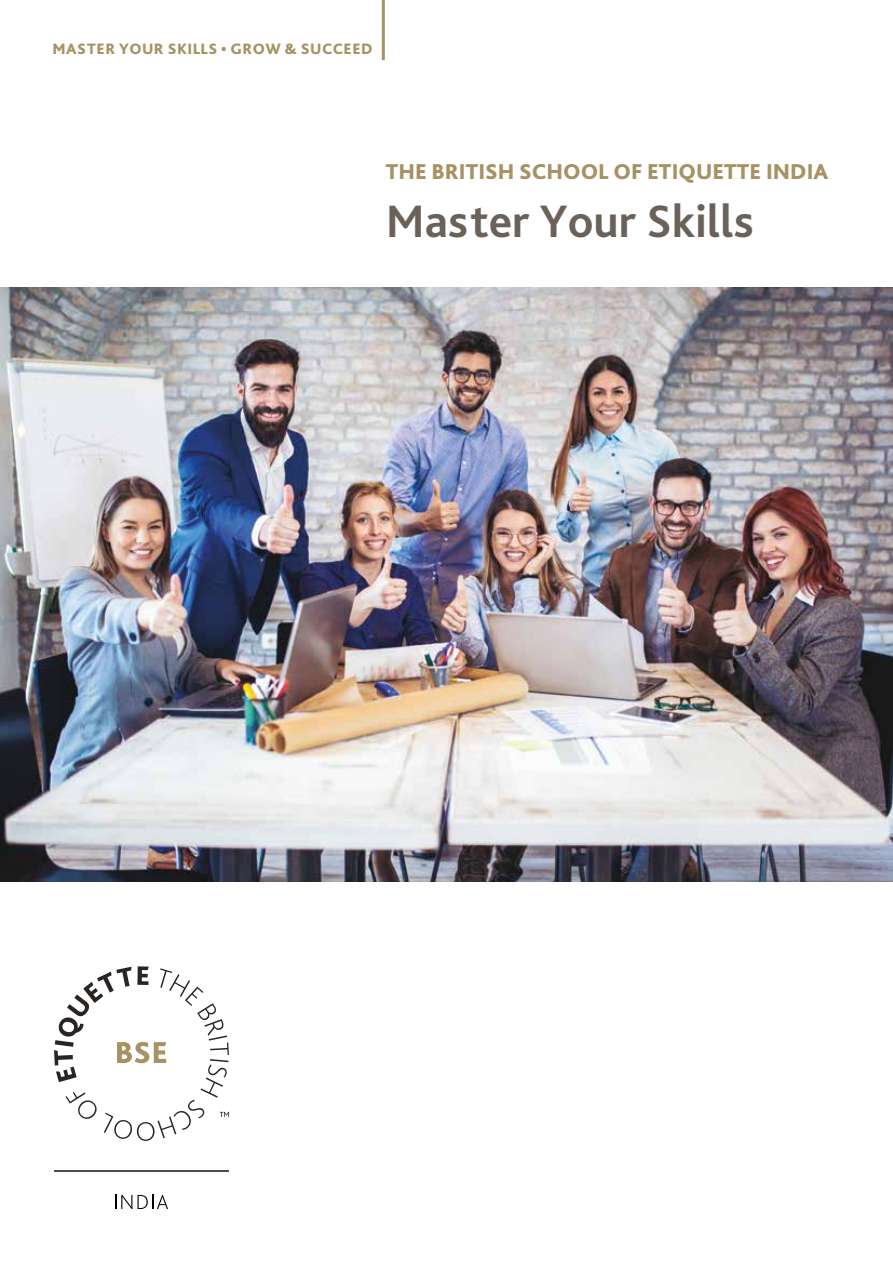
<style>
.page{position:relative;width:893px;height:1263px;background:#fff}
.page>*{position:absolute;margin:0;border:0;box-sizing:border-box;transform-origin:0 0}
.t1{font:700 47.55px "Bliss Pro";color:#6a6159}
.t2{font:800 22.5px "Bliss Pro";color:#a79264}
.t3{font:800 15.75px "Bliss Pro";letter-spacing:.03em;color:#a79264}
</style>
<div class="page">
<hr style="left:382px;top:0;width:3px;height:60px;background:#a79264">
<img style="left:1px;top:287px;width:892px;height:595px">
<svg style="left:54px;top:966px;width:175px;height:175px"></svg>
<hr style="left:54px;top:1170px;width:175px;height:2px;background:#2a2522">
<svg style="left:115px;top:1195px;width:17px;height:14px"></svg>
<svg style="left:138px;top:1195px;width:30px;height:14px"></svg>
<p class="t3" style="left:53px;top:39px;width:321px">MASTER YOUR SKILLS • GROW &amp; SUCCEED</p>
<p class="t2" style="left:386px;top:158px;width:444px">THE BRITISH SCHOOL OF ETIQUETTE INDIA</p>
<h1 class="t1" style="left:386px;top:191px;width:369px">Master Your Skills</h1>
</div>
